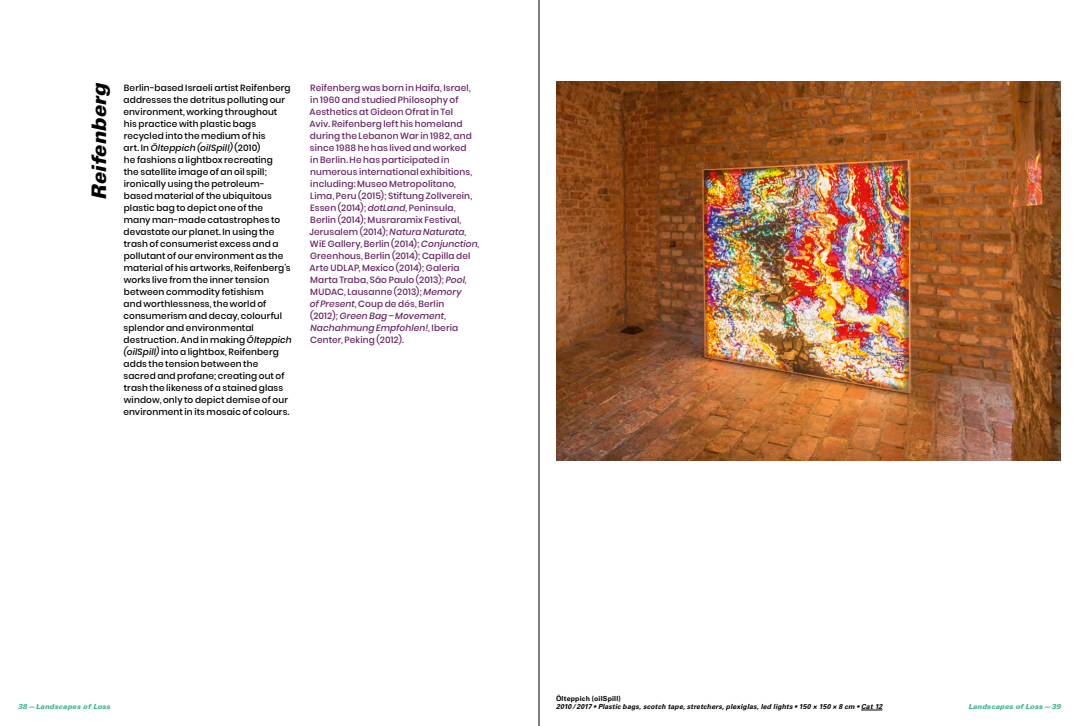
<style>
.page{position:relative;width:1078px;height:726px;background:#fff}
.page>*{position:absolute;margin:0;border:0;box-sizing:border-box;transform-origin:0 0}
.t1{font:italic 900 20px "Univers";color:#000}
.t2{font:500 9px/12px "Poppins";letter-spacing:.015em;color:#000}
.t3{font:500 9px/12px "Poppins";letter-spacing:.015em;color:#682365}
.t4{font:italic 700 7px "Univers";letter-spacing:.02em;color:#000}
.t5{font:italic 900 7px "Univers";letter-spacing:.025em;color:#44b490}
.t6{font:700 7px "Univers";letter-spacing:.025em;color:#000}
.s1{font-style:italic}
</style>
<div class="page">
<img style="left:556px;top:82px;width:504px;height:378px">
<svg style="left:861px;top:709px;width:21px;height:1px"></svg>
<hr style="left:538px;top:0;width:1px;height:726px;background:#000">
<h1 class="t1" style="left:86px;top:200px;width:118px;rotate:-90deg">Reifenberg</h1>
<p class="t3" style="left:309px;top:82px;width:171px">Reifenberg was born in Haifa, Israel, in 1960 and studied Philosophy of Aesthetics at Gideon Ofrat in Tel<br>Aviv. Reifenberg left his homeland during the Lebanon War in 1982, and since 1988 he has lived and worked<br>in Berlin. He has participated in numerous international exhibitions, including: Museo Metropolitano, Lima, Peru (2015); Stiftung Zollverein, Essen (2014); <span class="s1">dotLand</span>, Peninsula, Berlin (2014); Musraramix Festival, Jerusalem (2014); <span class="s1">Natura Naturata</span>, WiE Gallery, Berlin (2014); <span class="s1">Conjunction</span>, Greenhous, Berlin (2014); Capilla del Arte UDLAP, Mexico (2014); Galeria Marta Traba, São Paulo (2013); <span class="s1">Pool</span>, MUDAC, Lausanne (2013); <span class="s1">Memory<br>of Present</span>, Coup de dés, Berlin<br>(2012); <span class="s1">Green Bag–Movement, Nachahmung Empfohlen!</span>, Iberia Center, Peking (2012).</p>
<p class="t2" style="left:123px;top:82px;width:170px">Berlin-based Israeli artist Reifenberg addresses the detritus polluting our environment, working throughout his practice with plastic bags recycled into the medium of his<br>art. In <span class="s1">Ölteppich (oilSpill)</span> (2010)<br>he fashions a lightbox recreating<br>the satellite image of an oil spill; ironically using the petroleum&shy;based material of the ubiquitous plastic bag to depict one of the many man-made catastrophes to devastate our planet. In using the trash of consumerist excess and a pollutant of our environment as the material of his artworks, Reifenberg’s works live from the inner tension between commodity fetishism<br>and worthlessness, the world of consumerism and decay, colourful splendor and environmental destruction. And in making <span class="s1">Ölteppich (oilSpill)</span> into a lightbox, Reifenberg adds the tension between the sacred and profane; creating out of trash the likeness of a stained glass window, only to depict demise of our environment in its mosaic of colours.</p>
<p class="t6" style="left:556px;top:694px;width:66px">Ölteppich (oilSpill)</p>
<p class="t4" style="left:556px;top:702px;width:328px">2010/2017 • Plastic bags, scotch tape, stretchers, plexiglas, led lights • 150 × 150 × 8 cm • Cat 12</p>
<p class="t5" style="left:18px;top:702px;width:94px">38—Landscapes of Loss</p>
<p class="t5" style="left:968px;top:702px;width:94px">Landscapes of Loss—39</p>
</div>
